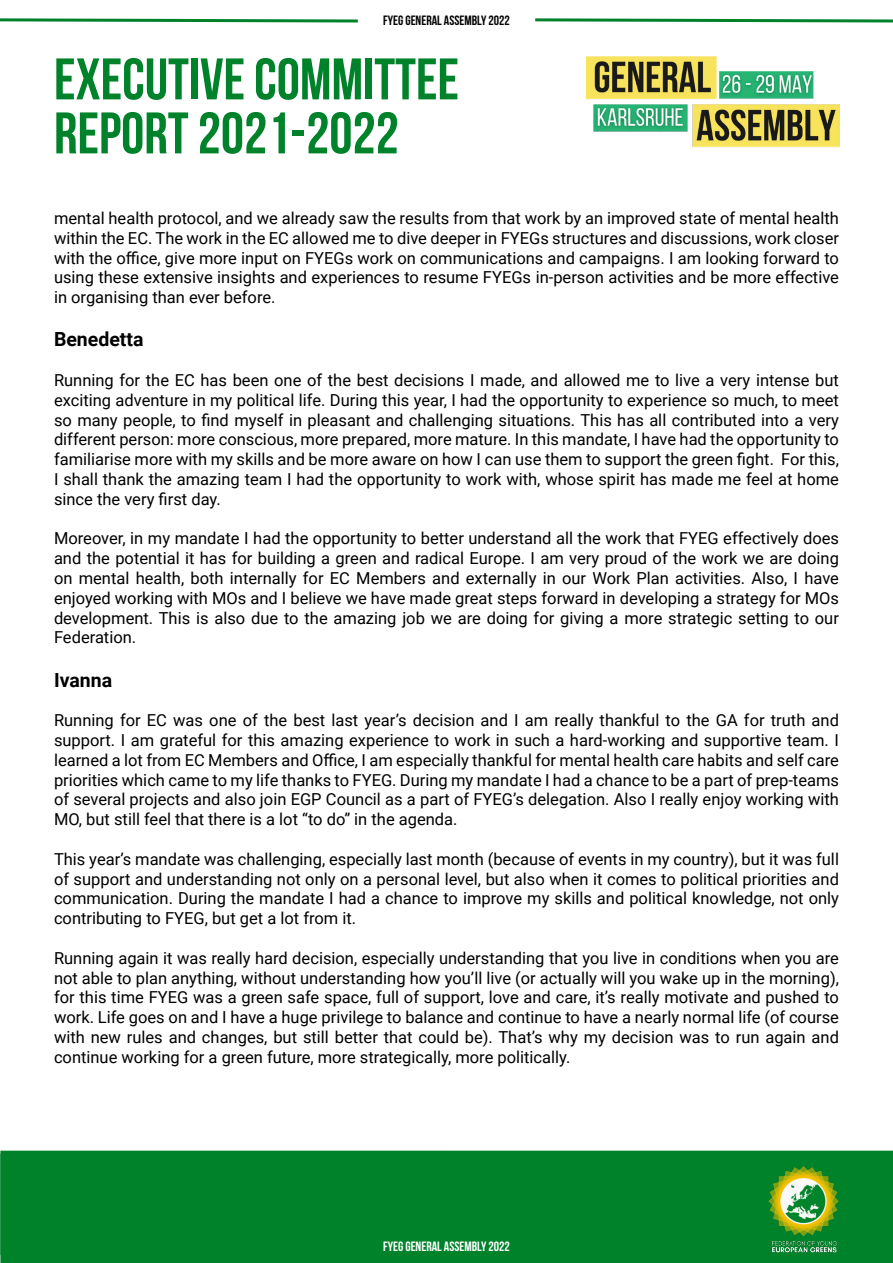
<style>
.page{position:relative;width:893px;height:1263px;background:#fff}
.page>*{position:absolute;margin:0;border:0;box-sizing:border-box;transform-origin:0 0}
.t1{font:700 58.5px/54px "Bebas Neue";color:#00822b}
.t2{font:700 19.5px "Roboto";color:#000}
.t3{font:16.5px/19.8px "Roboto";color:#000;text-align:justify}
.t4{font:700 13.5px "Bebas Neue";color:#fff}
.t5{font:700 13.5px "Bebas Neue";color:#000}
</style>
<div class="page">
<div style="left:0;top:1151px;width:893px;height:112px;background:#00822b"></div>
<img style="left:586px;top:56px;width:253px;height:91px">
<img style="left:758px;top:1164px;width:90px;height:90px">
<svg style="left:0;top:18px;width:358px;height:5px"></svg>
<svg style="left:535px;top:18px;width:358px;height:5px"></svg>
<p class="t5" style="left:383px;top:13px;width:128px">FYEG GENERAL ASSEMBLY 2022</p>
<h1 class="t1" style="left:54px;top:51px;width:406px">EXECUTIVE COMMITTEE<br>REPORT 2021-2022</h1>
<p class="t3" style="left:54px;top:207px;width:786px">mental health protocol, and we already saw the results from that work by an improved state of mental health within the EC. The work in the EC allowed me to dive deeper in FYEGs structures and discussions, work closer with the office, give more input on FYEGs work on communications and campaigns. I am looking forward to using these extensive insights and experiences to resume FYEGs in-person activities and be more effective in organising than ever before.</p>
<p class="t2" style="left:54px;top:326px;width:91px">Benedetta</p>
<p class="t3" style="left:54px;top:369px;width:786px">Running for the EC has been one of the best decisions I made, and allowed me to live a very intense but exciting adventure in my political life. During this year, I had the opportunity to experience so much, to meet so many people, to find myself in pleasant and challenging situations. This has all contributed into a very different person: more conscious, more prepared, more mature. In this mandate, I have had the opportunity to familiarise more with my skills and be more aware on how I can use them to support the green fight. For this, I shall thank the amazing team I had the opportunity to work with, whose spirit has made me feel at home since the very first day.</p>
<p class="t3" style="left:54px;top:528px;width:786px">Moreover, in my mandate I had the opportunity to better understand all the work that FYEG effectively does and the potential it has for building a green and radical Europe. I am very proud of the work we are doing on mental health, both internally for EC Members and externally in our Work Plan activities. Also, I have enjoyed working with MOs and I believe we have made great steps forward in developing a strategy for MOs development. This is also due to the amazing job we are doing for giving a more strategic setting to our Federation.</p>
<p class="t2" style="left:54px;top:666px;width:60px">Ivanna</p>
<p class="t3" style="left:54px;top:710px;width:786px">Running for EC was one of the best last year’s decision and I am really thankful to the GA for truth and support. I am grateful for this amazing experience to work in such a hard-working and supportive team. I learned a lot from EC Members and Office, I am especially thankful for mental health care habits and self care priorities which came to my life thanks to FYEG. During my mandate I had a chance to be a part of prep-teams of several projects and also join EGP Council as a part of FYEG’s delegation. Also I really enjoy working with MO, but still feel that there is a lot “to do” in the agenda.</p>
<p class="t3" style="left:54px;top:848px;width:786px">This year’s mandate was challenging, especially last month (because of events in my country), but it was full of support and understanding not only on a personal level, but also when it comes to political priorities and communication. During the mandate I had a chance to improve my skills and political knowledge, not only contributing to FYEG, but get a lot from it.</p>
<p class="t3" style="left:54px;top:947px;width:786px">Running again it was really hard decision, especially understanding that you live in conditions when you are not able to plan anything, without understanding how you’ll live (or actually will you wake up in the morning), for this time FYEG was a green safe space, full of support, love and care, it’s really motivate and pushed to work. Life goes on and I have a huge privilege to balance and continue to have a nearly normal life (of course with new rules and changes, but still better that could be). That’s why my decision was to run again and continue working for a green future, more strategically, more politically.</p>
<p class="t4" style="left:383px;top:1239px;width:128px">FYEG GENERAL ASSEMBLY 2022</p>
</div>
